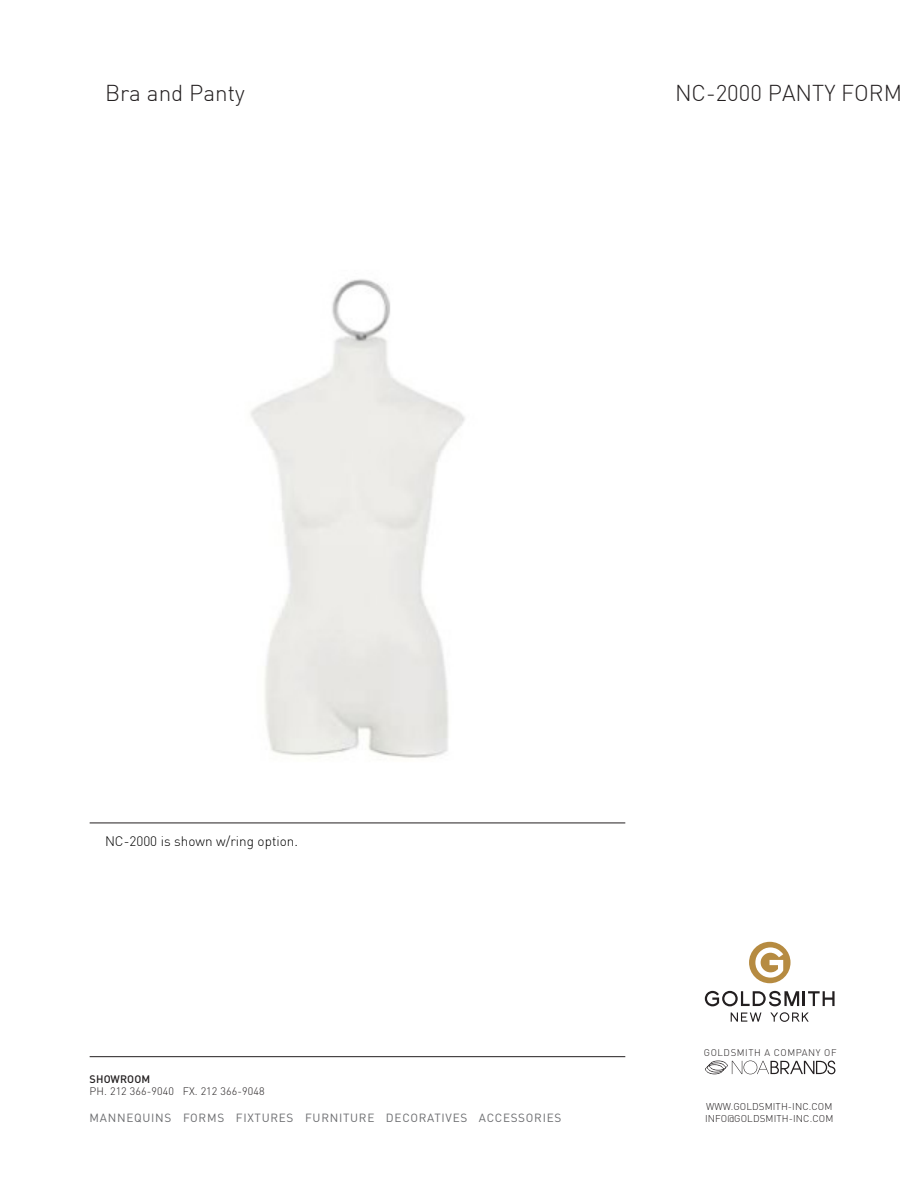
<style>
.page{position:relative;width:918px;height:1188px;background:#fff}
.page>*{position:absolute;margin:0;border:0;box-sizing:border-box;transform-origin:0 0}
.t1{font:300 22.5px "DIN Pro";color:#231f20}
.t2{font:300 13.5px "DIN Pro";color:#000}
.t3{font:11.7px "DIN";letter-spacing:.06em;color:#6c6d70}
.t4{font:300 10.8px "DIN";letter-spacing:.01em;color:#231f20}
.t5{font:500 10.8px "DIN";letter-spacing:.01em;color:#231f20}
.t6{font:300 9.75px "DIN";letter-spacing:.01em;color:#231f20}
.t7{font:300 9.6px "DIN";letter-spacing:.06em;color:#231f20}
</style>
<div class="page">
<hr style="left:90px;top:823px;width:535px;height:1px;background:#231f20">
<hr style="left:90px;top:1056px;width:535px;height:1px;background:#231f20">
<div style="left:749px;top:942px;width:42px;height:41px;background:#b68b41;border-radius:50%"></div>
<svg style="left:705px;top:991px;width:130px;height:15px"></svg>
<svg style="left:731px;top:1013px;width:30px;height:9px"></svg>
<svg style="left:770px;top:1012px;width:39px;height:10px"></svg>
<svg style="left:755px;top:947px;width:28px;height:31px"></svg>
<svg style="left:705px;top:1061px;width:130px;height:13px"></svg>
<img style="left:250px;top:279px;width:215px;height:479px">
<h1 class="t1" style="left:105px;top:83px;width:141px">Bra and Panty</h1>
<h1 class="t1" style="left:675px;top:83px;width:229px">NC-2000 PANTY FORM</h1>
<p class="t2" style="left:105px;top:836px;width:194px">NC-2000 is shown w/ring option.</p>
<p class="t5" style="left:90px;top:1072px;width:62px">SHOWROOM</p>
<p class="t4" style="left:90px;top:1085px;width:177px">PH. 212 366-9040 FX. 212 366-9048</p>
<p class="t3" style="left:90px;top:1110px;width:473px">MANNEQUINS FORMS FIXTURES FURNITURE DECORATIVES ACCESSORIES</p>
<p class="t7" style="left:704px;top:1047px;width:134px">GOLDSMITH A COMPANY OF</p>
<p class="t6" style="left:706px;top:1100px;width:128px">WWW.GOLDSMITH-INC.COM</p>
<p class="t6" style="left:705px;top:1112px;width:130px">INFO@GOLDSMITH-INC.COM</p>
</div>
